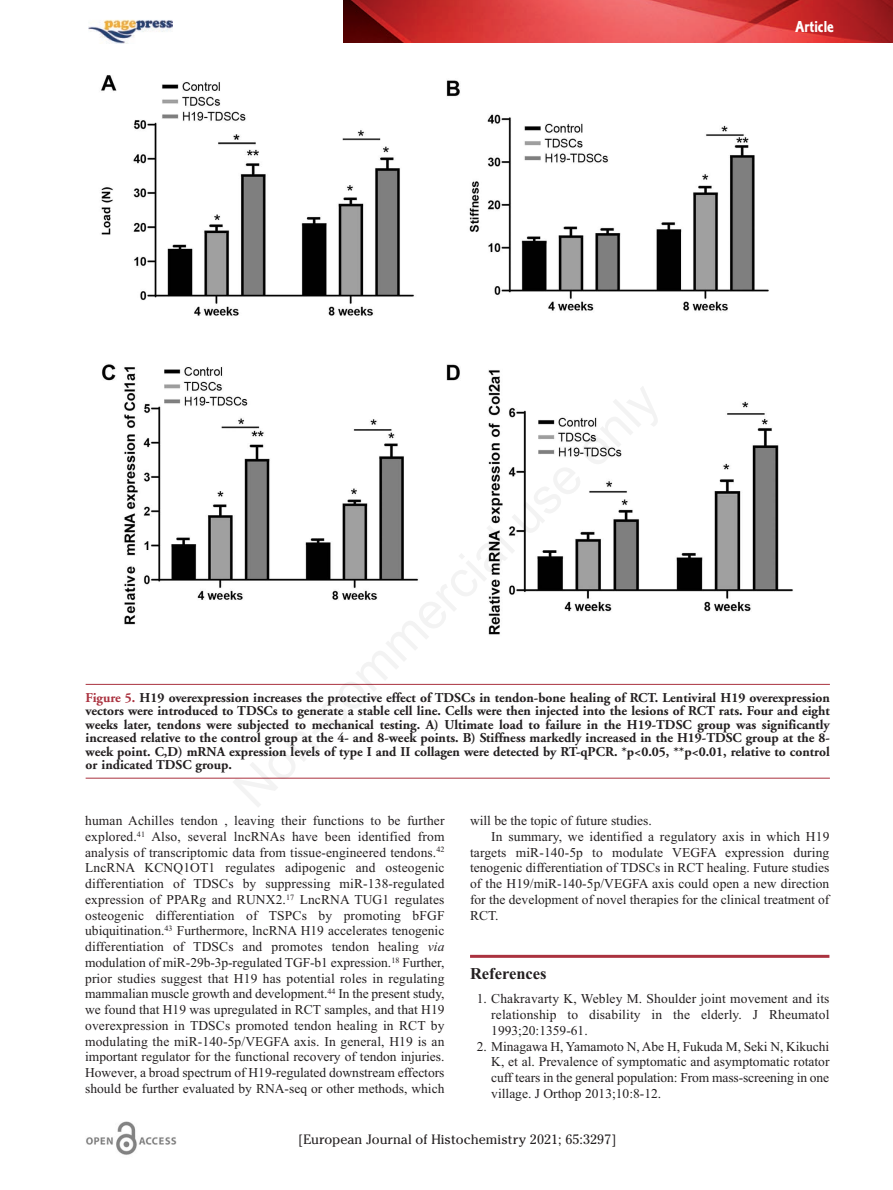
<style>
.page{position:relative;width:893px;height:1190px;background:#fff}
.page>*{position:absolute;margin:0;border:0;box-sizing:border-box;transform-origin:0 0}
.t1{font:700 16.5px "Times New Roman";color:#231f20}
.t2{font:16.5px "Corinthian Bold Condensed Plain";color:#fff}
.t3{font:13.5px/15.8px "Times New Roman";color:#231f20;text-align:justify}
.t4{font:700 13.5px/13.5px "Adobe Garamond";color:#231f20;text-align:justify}
.t5{font:13.5px "Cheltenham";color:#231f20}
.s1{color:#aa323f}
.s2{font-style:italic}
</style>
<div class="page">
<svg style="left:344px;top:0;width:549px;height:42px;background:#cc3c3d"></svg>
<img style="left:89px;top:19px;width:84px;height:24px">
<hr style="left:470px;top:955px;width:359px;height:3px;background:#aa323f">
<img style="left:86px;top:1122px;width:91px;height:33px">
<hr style="left:86px;top:684px;width:744px;height:1px;background:#aa323f">
<hr style="left:86px;top:778px;width:744px;height:1px;background:#aa323f">
<img style="left:101px;top:75px;width:692px;height:560px">
<p class="t2" style="left:795px;top:21px;width:40px">Article</p>
<p class="t4" style="left:86px;top:692px;width:746px"><span class="s1">Figure 5.</span> H19 overexpression increases the protective effect of TDSCs in tendon-bone healing of RCT. Lentiviral H19 overexpression vectors were introduced to TDSCs to generate a stable cell line. Cells were then injected into the lesions of RCT rats. Four and eight weeks later, tendons were subjected to mechanical testing. A) Ultimate load to failure in the H19-TDSC group was significantly increased relative to the control group at the 4- and 8-week points. B) Stiffness markedly increased in the H19-TDSC group at the 8- week point. C,D) mRNA expression levels of type I and II collagen were detected by RT-qPCR. *p&lt;0.05, **p&lt;0.01, relative to control or indicated TDSC group.</p>
<p class="t3" style="left:85px;top:812px;width:361px">human Achilles tendon , leaving their functions to be further explored.<sup>41</sup> Also, several lncRNAs have been identified from analysis of transcriptomic data from tissue-engineered tendons.<sup>42<br></sup>LncRNA KCNQ1OT1 regulates adipogenic and osteogenic differentiation of TDSCs by suppressing miR-138-regulated expression of PPARg and RUNX2.<sup>17</sup> LncRNA TUG1 regulates osteogenic differentiation of TSPCs by promoting bFGF ubiquitination.<sup>43</sup> Furthermore, lncRNA H19 accelerates tenogenic differentiation of TDSCs and promotes tendon healing <span class="s2">via </span>modulation of miR-29b-3p-regulated TGF-b1 expression.<sup>18</sup> Further, prior studies suggest that H19 has potential roles in regulating mammalian muscle growth and development.<sup>44</sup> In the present study, we found that H19 was upregulated in RCT samples, and that H19 overexpression in TDSCs promoted tendon healing in RCT by modulating the miR-140-5p/VEGFA axis. In general, H19 is an important regulator for the functional recovery of tendon injuries.<br>However, a broad spectrum of H19-regulated downstream effectors should be further evaluated by RNA-seq or other methods, which</p>
<p class="t3" style="left:470px;top:812px;width:183px">will be the topic of future studies.</p>
<p class="t3" style="left:491px;top:828px;width:340px">In summary, we identified a regulatory axis in which H19</p>
<p class="t3" style="left:470px;top:844px;width:361px">targets miR-140-5p to modulate VEGFA expression during</p>
<p class="t3" style="left:470px;top:859px;width:361px">tenogenic differentiation of TDSCs in RCT healing. Future studies</p>
<p class="t3" style="left:470px;top:875px;width:361px">of the H19/miR-140-5p/VEGFA axis could open a new direction</p>
<p class="t3" style="left:470px;top:891px;width:361px">for the development of novel therapies for the clinical treatment of</p>
<p class="t3" style="left:470px;top:907px;width:30px">RCT.</p>
<p class="t1" style="left:470px;top:963px;width:78px">References</p>
<p class="t3" style="left:491px;top:991px;width:340px;text-indent:-15px">1. Chakravarty K, Webley M. Shoulder joint movement and its relationship to disability in the elderly. J Rheumatol 1993;20:1359-61.</p>
<p class="t3" style="left:491px;top:1038px;width:340px;text-indent:-15px">2. Minagawa H, Yamamoto N, Abe H, Fukuda M, Seki N, Kikuchi K, et al. Prevalence of symptomatic and asymptomatic rotator cuff tears in the general population: From mass-screening in one village. J Orthop 2013;10:8-12.</p>
<p class="t5" style="left:298px;top:1131px;width:320px">[European Journal of Histochemistry 2021; 65:3297]</p>
</div>
